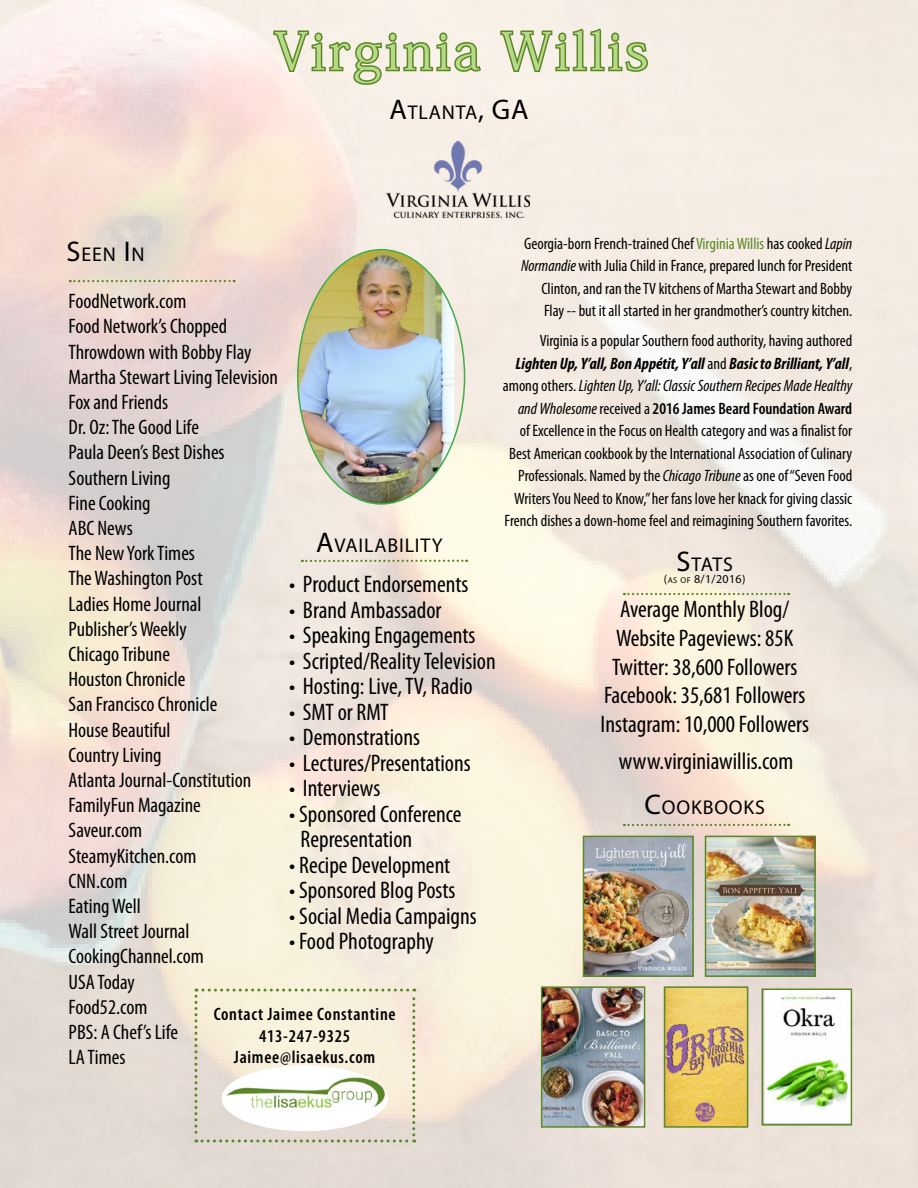
<style>
.page{position:relative;width:918px;height:1188px;background:#fff}
.page>*{position:absolute;margin:0;border:0;box-sizing:border-box;transform-origin:0 0}
.t1{font:51px "Koz Min Pro";letter-spacing:.07em;color:#b7da88}
.t2{font:condensed 24px/28.8px "Myriad Pro";color:#000}
.t3{font:condensed 21px/25.2px "Myriad Pro";color:#000}
.t4{font:19.95px "Myriad Pro";letter-spacing:.045em;color:#000}
.t5{font:600 condensed 18px/21.6px "Myriad Pro";letter-spacing:.04em;color:#000;text-align:center}
.t6{font:condensed 16.5px/22.5px "Myriad Pro";color:#000;text-align:right}
.t7{font:12px "Myriad Pro";color:#000}
.s1{font-size:28.5px}
.s2{color:#5b8726}
.s3{font-style:italic}
.s4{font-weight:700;font-style:italic}
.s5{font-weight:600}
.s6{font-size:8.4px}
</style>
<div class="page">
<img style="left:0;top:0;width:918px;height:1188px">
<svg style="left:272px;top:29px;width:211px;height:57px;background:#cdd3b3"></svg>
<svg style="left:499px;top:27px;width:151px;height:47px;background:#c1cba4"></svg>
<img style="left:298px;top:250px;width:156px;height:254px">
<img style="left:366px;top:140px;width:186px;height:80px">
<svg style="left:70px;top:280px;width:165px;height:2px"></svg>
<svg style="left:302px;top:560px;width:165px;height:2px"></svg>
<svg style="left:624px;top:593px;width:165px;height:2px"></svg>
<svg style="left:194px;top:989px;width:221px;height:153px;background:#eee7d2"></svg>
<img style="left:222px;top:1066px;width:166px;height:65px">
<svg style="left:624px;top:824px;width:165px;height:2px"></svg>
<img style="left:708px;top:839px;width:105px;height:135px">
<div style="left:705px;top:836px;width:111px;height:141px;border:2px solid #5b8726"></div>
<img style="left:544px;top:989px;width:98px;height:136px">
<div style="left:541px;top:986px;width:104px;height:142px;border:2px solid #5b8726"></div>
<img style="left:586px;top:839px;width:105px;height:135px">
<div style="left:583px;top:836px;width:111px;height:141px;border:2px solid #5b8726"></div>
<img style="left:667px;top:989px;width:78px;height:136px">
<div style="left:664px;top:986px;width:84px;height:142px;border:2px solid #5b8726"></div>
<img style="left:765px;top:992px;width:84px;height:131px">
<div style="left:762px;top:989px;width:90px;height:137px;border:2px solid #5b8726"></div>
<img style="left:638px;top:889px;width:52px;height:49px">
<h1 class="t1" style="left:274px;top:15px;width:376px">Virginia Willis</h1>
<p class="t4" style="left:389px;top:100px;width:141px"><span class="s1">A</span>TLANTA<span class="s1">, GA</span></p>
<p class="t4" style="left:67px;top:242px;width:79px"><span class="s1">S</span>EEN <span class="s1">I</span>N</p>
<p class="t3" style="left:69px;top:288px;width:211px">FoodNetwork.com<br>Food Network’s Chopped<br>Throwdown with Bobby Flay<br>Martha Stewart Living Television<br>Fox and Friends<br>Dr. Oz: The Good Life<br>Paula Deen’s Best Dishes<br>Southern Living<br>Fine Cooking<br>ABC News<br>The New York Times<br>The Washington Post<br>Ladies Home Journal<br>Publisher’s Weekly<br>Chicago Tribune<br>Houston Chronicle<br>San Francisco Chronicle<br>House Beautiful<br>Country Living<br>Atlanta Journal-Constitution<br>FamilyFun Magazine<br>Saveur.com<br>SteamyKitchen.com<br>CNN.com<br>Eating Well<br>Wall Street Journal<br>CookingChannel.com<br>USA Today<br>Food52.com<br>PBS: A Chef’s Life<br>LA Times</p>
<p class="t4" style="left:316px;top:533px;width:128px"><span class="s1">A</span>VAI LABILITY</p>
<h2 class="t2" style="left:289px;top:570px;width:181px">• Product Endorsements</h2>
<h2 class="t2" style="left:289px;top:595px;width:154px">• Brand Ambassador</h2>
<h2 class="t2" style="left:289px;top:621px;width:188px">• Speaking Engagements</h2>
<h2 class="t2" style="left:289px;top:646px;width:208px">• Scripted/Reality Television</h2>
<h2 class="t2" style="left:289px;top:672px;width:185px">• Hosting: Live, TV, Radio</h2>
<h2 class="t2" style="left:289px;top:697px;width:101px">• SMT or RMT</h2>
<h2 class="t2" style="left:289px;top:722px;width:132px">• Demonstrations</h2>
<h2 class="t2" style="left:289px;top:748px;width:183px">• Lectures/Presentations</h2>
<h2 class="t2" style="left:289px;top:773px;width:93px">• Interviews</h2>
<h2 class="t2" style="left:301px;top:801px;width:163px;line-height:25.5px;text-indent:-11px">• Sponsored Conference<br>Representation</h2>
<h2 class="t2" style="left:289px;top:850px;width:163px">• Recipe Development</h2>
<h2 class="t2" style="left:289px;top:875px;width:168px">• Sponsored Blog Posts</h2>
<h2 class="t2" style="left:289px;top:901px;width:189px">• Social Media Campaigns</h2>
<h2 class="t2" style="left:289px;top:926px;width:146px">• Food Photography</h2>
<p class="t5" style="left:214px;top:1004px;width:183px">Contact Jaimee Constantine<br>413-247-9325<br>Jaimee@lisaekus.com</p>
<p class="t6" style="left:521px;top:232px;width:333px">Georgia-born French-trained Chef <span class="s2">Virginia Willis</span> has cooked <span class="s3">Lapin Normandie</span> with Julia Child in France, prepared lunch for President Clinton, and ran the TV kitchens of Martha Stewart and Bobby Flay -- but it all started in her grandmother’s country kitchen.</p>
<p class="t6" style="left:503px;top:329px;width:351px">Virginia is a popular Southern food authority, having authored <span class="s4">Lighten Up, Y’all, Bon Appétit, Y’all</span> and <span class="s4">Basic to Brilliant, Y’all</span>, among others. <span class="s3">Lighten Up, Y’all: Classic Southern Recipes Made Healthy and Wholesome</span> received a <span class="s5">2016 James Beard Foundation Award<br></span>of Excellence in the Focus on Health category and was a finalist for Best American cookbook by the International Association of Culinary Professionals. Named by the <span class="s3">Chicago Tribune</span> as one of “Seven Food Writers You Need to Know,” her fans love her knack for giving classic French dishes a down-home feel and reimagining Southern favorites.</p>
<p class="t4" style="left:677px;top:552px;width:56px"><span class="s1">S</span>TATS</p>
<p class="t7" style="left:664px;top:571px;width:83px">(<span class="s6">AS OF</span> 8/1/2016)</p>
<h2 class="t2" style="left:601px;top:594px;width:210px;text-align:center">Average Monthly Blog/<br>Website Pageviews: 85K<br>Twitter: 38,600 Followers<br>Facebook: 35,681 Followers<br>Instagram: 10,000 Followers</h2>
<h2 class="t2" style="left:619px;top:747px;width:176px">www.virginiawillis.com</h2>
<p class="t4" style="left:644px;top:795px;width:120px"><span class="s1">C</span>OOKBOOKS</p>
</div>
